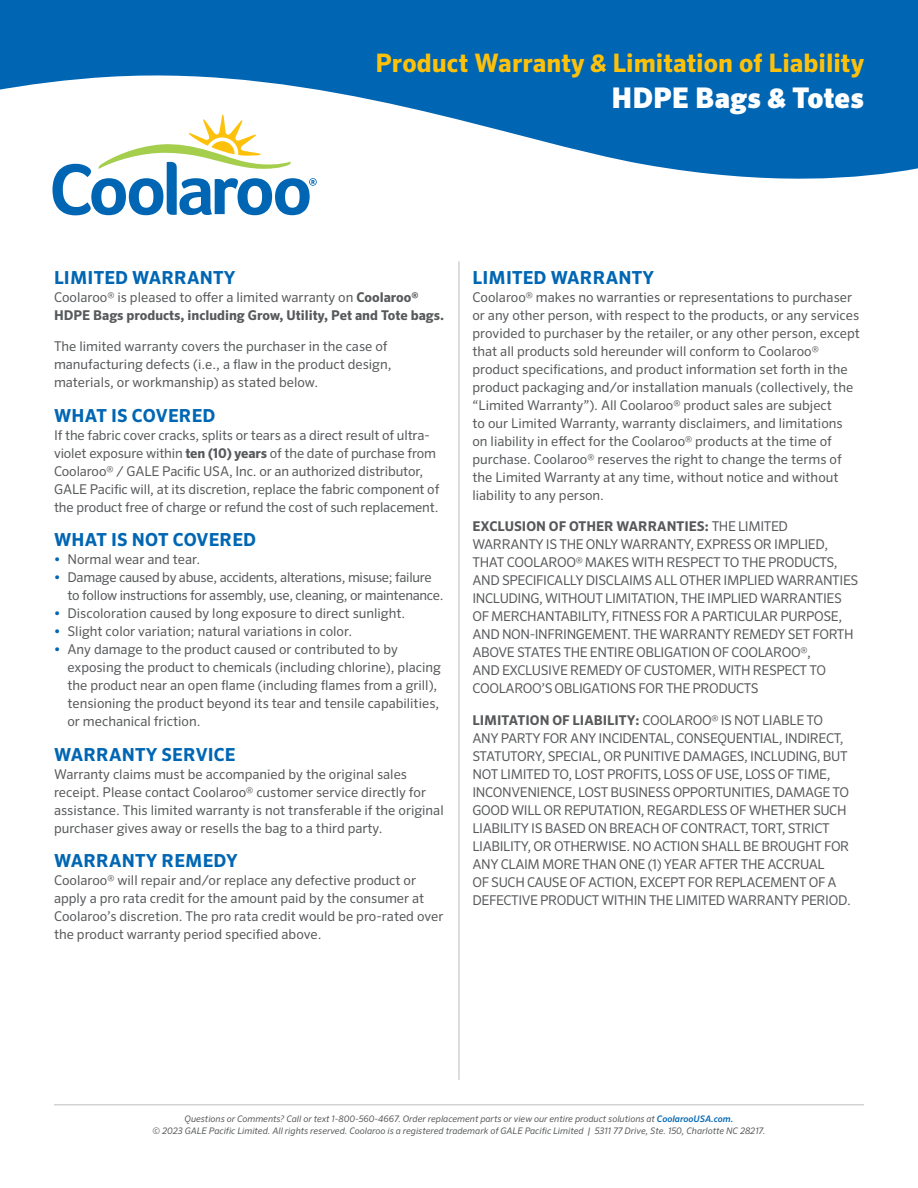
<style>
.page{position:relative;width:918px;height:1188px;background:#fff}
.page>*{position:absolute;margin:0;border:0;box-sizing:border-box;transform-origin:0 0}
.t1{font:900 28.5px "Sero Pro";letter-spacing:.005em;color:#fff}
.t2{font:700 25.5px "Sero Pro";letter-spacing:.005em;color:#fec10b}
.t3{font:700 18px "Sero Pro";letter-spacing:.01em;color:#0066b3}
.Body{font:13.5px/18px "Sero Pro";color:#57595b}
.Body-2{font:13.5px/18px "Sero Pro";letter-spacing:-.03em;color:#57595b}
.Body-3{font:13.5px/18px "Sero Pro";letter-spacing:-.02em;color:#57595b}
.Body-4{font:700 13.5px/18px "Sero Pro";color:#57595b}
.t4{font:italic 9px/12px "Sero Pro";color:#57595b;text-align:center}
.s1{font-weight:400}
.s2{font-weight:700}
.s3{font-weight:900;color:#0066b3}
.s4{font-weight:500;color:#0066b3}
</style>
<div class="page">
<svg style="left:0;top:0;width:918px;height:179px;fill:#0066b3"></svg>
<hr style="left:54px;top:1104px;width:810px;height:2px;background:#d1d2d4">
<svg style="left:52px;top:113px;width:265px;height:102px"></svg>
<hr style="left:458px;top:261px;width:2px;height:819px;background:#d1d2d4">
<p class="t2" style="left:375px;top:48px;width:490px">Product Warranty &amp; Limitation of Liability</p>
<p class="t1" style="left:612px;top:81px;width:254px">HDPE Bags &amp; Totes</p>
<h1 class="t3" style="left:54px;top:267px;width:183px">LIMITED WARRANTY</h1>
<p class="Body-4" style="left:54px;top:288px;width:392px"><span class="s1">Coolaroo® is pleased to offer a limited warranty on</span> Coolaroo®<br>HDPE Bags products, including Grow, Utility, Pet and Tote bags.</p>
<p class="Body" style="left:54px;top:337px;width:339px">The limited warranty covers the purchaser in the case of manufacturing defects (i.e., a flaw in the product design, materials, or workmanship) as stated below.</p>
<h1 class="t3" style="left:54px;top:405px;width:163px">WHAT IS COVERED</h1>
<p class="Body" style="left:54px;top:426px;width:387px">If the fabric cover cracks, splits or tears as a direct result of ultra&shy;violet exposure within <span class="s2">ten (10) years</span> of the date of purchase from Coolaroo® / GALE Pacific USA, Inc. or an authorized distributor, GALE Pacific will, at its discretion, replace the fabric component of the product free of charge or refund the cost of such replacement.</p>
<h1 class="t3" style="left:54px;top:529px;width:204px">WHAT IS NOT COVERED</h1>
<p class="Body" style="left:54px;top:550px;width:148px"><span class="s3">•</span> Normal wear and tear.</p>
<p class="Body-3" style="left:68px;top:568px;width:378px;text-indent:-14px"><span class="s3">•</span> Damage caused by abuse, accidents, alterations, misuse; failure to follow instructions for assembly, use, cleaning, or maintenance.</p>
<p class="Body" style="left:54px;top:604px;width:353px"><span class="s3">•</span> Discoloration caused by long exposure to direct sunlight.</p>
<p class="Body" style="left:54px;top:622px;width:300px"><span class="s3">•</span> Slight color variation; natural variations in color.</p>
<p class="Body" style="left:68px;top:640px;width:375px;text-indent:-14px"><span class="s3">•</span> Any damage to the product caused or contributed to by exposing the product to chemicals (including chlorine), placing the product near an open flame (including flames from a grill), tensioning the product beyond its tear and tensile capabilities, or mechanical friction.</p>
<h1 class="t3" style="left:54px;top:744px;width:183px">WARRANTY SERVICE</h1>
<p class="Body" style="left:54px;top:765px;width:391px">Warranty claims must be accompanied by the original sales receipt. Please contact Coolaroo® customer service directly for assistance. This limited warranty is not transferable if the original purchaser gives away or resells the bag to a third party.</p>
<h1 class="t3" style="left:54px;top:850px;width:185px">WARRANTY REMEDY</h1>
<p class="Body" style="left:54px;top:871px;width:391px">Coolaroo® will repair and/or replace any defective product or apply a pro rata credit for the amount paid by the consumer at Coolaroo’s discretion. The pro rata credit would be pro-rated over the product warranty period specified above.</p>
<h1 class="t3" style="left:473px;top:267px;width:183px">LIMITED WARRANTY</h1>
<p class="Body" style="left:472px;top:288px;width:389px">Coolaroo® makes no warranties or representations to purchaser or any other person, with respect to the products, or any services provided to purchaser by the retailer, or any other person, except that all products sold hereunder will conform to Coolaroo® product specifications, and product information set forth in the product packaging and/or installation manuals (collectively, the “Limited Warranty”). All Coolaroo® product sales are subject<br>to our Limited Warranty, warranty disclaimers, and limitations on liability in effect for the Coolaroo® products at the time of purchase. Coolaroo® reserves the right to change the terms of the Limited Warranty at any time, without notice and without liability to any person.</p>
<p class="Body-2" style="left:472px;top:517px;width:387px"><span class="s2">EXCLUSION OF OTHER WARRANTIES:</span> THE LIMITED WARRANTY IS THE ONLY WARRANTY, EXPRESS OR IMPLIED, THAT COOLAROO® MAKES WITH RESPECT TO THE PRODUCTS, AND SPECIFICALLY DISCLAIMS ALL OTHER IMPLIED WARRANTIES INCLUDING, WITHOUT LIMITATION, THE IMPLIED WARRANTIES OF MERCHANTABILITY, FITNESS FOR A PARTICULAR PURPOSE, AND NON-INFRINGEMENT. THE WARRANTY REMEDY SET FORTH ABOVE STATES THE ENTIRE OBLIGATION OF COOLAROO®,<br>AND EXCLUSIVE REMEDY OF CUSTOMER, WITH RESPECT TO COOLAROO’S OBLIGATIONS FOR THE PRODUCTS</p>
<p class="Body-2" style="left:472px;top:711px;width:380px"><span class="s2">LIMITATION OF LIABILITY:</span> COOLAROO® IS NOT LIABLE TO ANY PARTY FOR ANY INCIDENTAL, CONSEQUENTIAL, INDIRECT, STATUTORY, SPECIAL, OR PUNITIVE DAMAGES, INCLUDING, BUT NOT LIMITED TO, LOST PROFITS, LOSS OF USE, LOSS OF TIME, INCONVENIENCE, LOST BUSINESS OPPORTUNITIES, DAMAGE TO GOOD WILL OR REPUTATION, REGARDLESS OF WHETHER SUCH LIABILITY IS BASED ON BREACH OF CONTRACT, TORT, STRICT LIABILITY, OR OTHERWISE. NO ACTION SHALL BE BROUGHT FOR ANY CLAIM MORE THAN ONE (1) YEAR AFTER THE ACCRUAL<br>OF SUCH CAUSE OF ACTION, EXCEPT FOR REPLACEMENT OF A DEFECTIVE PRODUCT WITHIN THE LIMITED WARRANTY PERIOD.</p>
<p class="t4" style="left:152px;top:1113px;width:615px">Questions or Comments? Call or text 1-800-560-4667. Order replacement parts or view our entire product solutions at <span class="s4">CoolarooUSA.com.<br></span>© 2023 GALE Pacific Limited. All rights reserved. Coolaroo is a registered trademark of GALE Pacific Limited | 5311 77 Drive, Ste. 150, Charlotte NC 28217.</p>
</div>
